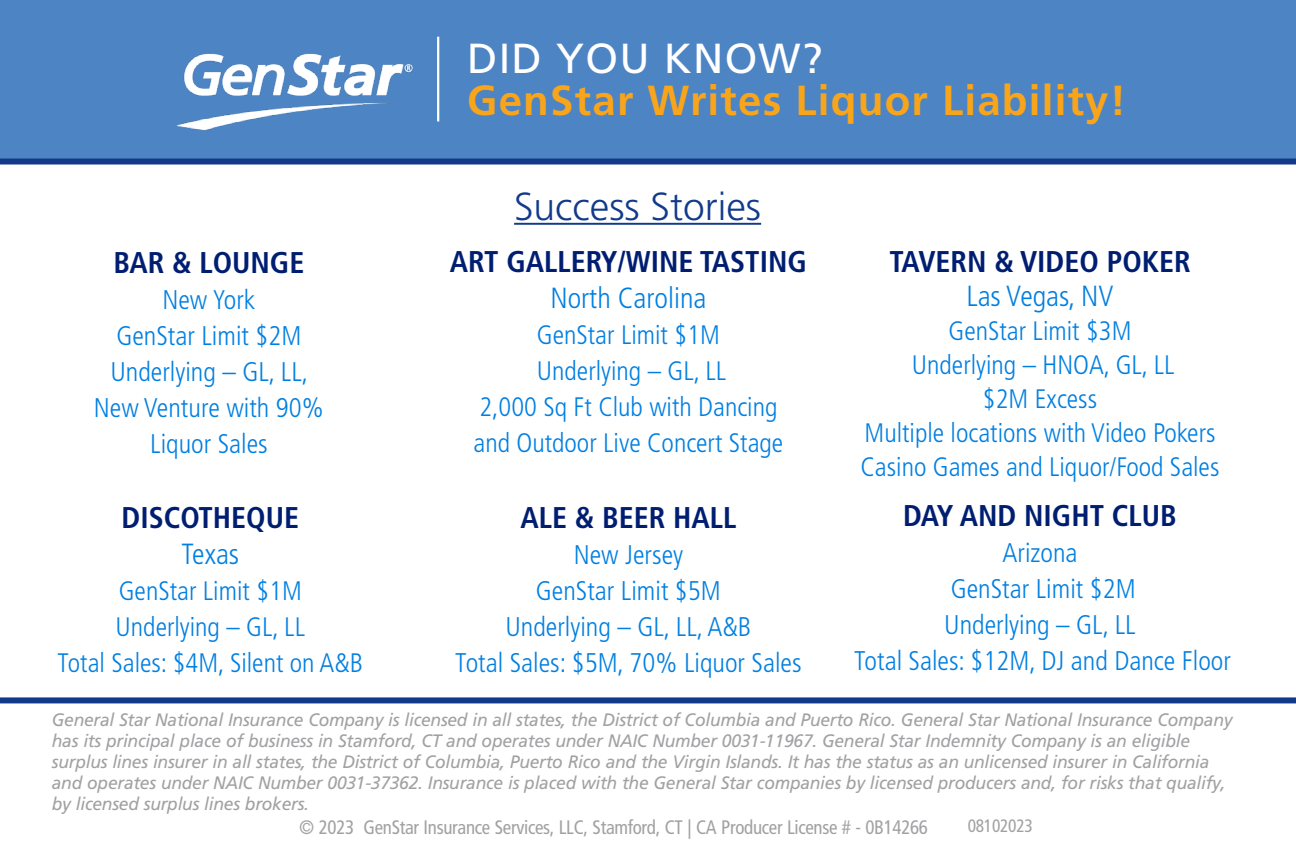
<style>
.page{position:relative;width:1296px;height:864px;background:#fff}
.page>*{position:absolute;margin:0;border:0;box-sizing:border-box;transform-origin:0 0}
.Heading_1{font:700 42px/42px "Frutiger LT Std";letter-spacing:.03em;color:#f9a51b}
.Sweet_Spots_Bullets{font:300 39px "Frutiger LT Std";color:#123a8a}
.Heading_2{font:700 condensed 30px "Frutiger LT Std";color:#001e71}
.Success_Text{font:300 condensed 29.1px "Frutiger LT Std";color:#007fe1}
.Heading_2-2{font:300 condensed 29.1px "Frutiger LT Std";color:#007fe1}
.Success_Text-2{font:300 condensed 27px/36px "Frutiger LT Std";color:#007fe1;text-align:center}
.Success_Text-3{font:300 condensed 26.7px/33.9px "Frutiger LT Std";color:#007fe1;text-align:center}
.Heading_2-3{font:300 condensed 26.7px/36px "Frutiger LT Std";color:#007fe1;text-align:center}
.t1{font:condensed 19.5px "Frutiger LT Std";letter-spacing:-.015em;color:#a2a0a3}
.t2{font:italic 18px/21px "Frutiger LT Std";letter-spacing:-.015em;color:#a2a0a3}
.t3{font:condensed 18px "Frutiger LT Std";letter-spacing:-.015em;color:#a2a0a3}
.s1{font-weight:400;color:#fff}
</style>
<div class="page">
<div style="left:0;top:0;width:1296px;height:160px;background:#4d84c4"></div>
<div style="left:0;top:697px;width:1296px;height:6px;background:#123a8a"></div>
<div style="left:0;top:159px;width:1296px;height:6px;background:#123a8a"></div>
<hr style="left:514px;top:223px;width:247px;height:2px;background:#123a8a">
<img style="left:173px;top:36px;width:270px;height:123px">
<hr style="left:437px;top:37px;width:2px;height:84px;background:#fff">
<p class="Heading_1" style="left:467px;top:38px;width:661px"><span class="s1">DID YOU KNOW?<br></span>GenStar Writes Liquor Liability!</p>
<p class="Heading_2" style="left:113px;top:245px;width:192px">BAR &amp; LOUNGE</p>
<p class="Success_Text-2" style="left:94px;top:282px;width:231px">New York<br>GenStar Limit $2M<br>Underlying – GL, LL,<br>New Venture with 90%<br>Liquor Sales</p>
<p class="Sweet_Spots_Bullets" style="left:514px;top:184px;width:248px">Success Stories</p>
<p class="Heading_2" style="left:450px;top:244px;width:359px">ART GALLERY/WINE TASTING</p>
<p class="Heading_2-2" style="left:550px;top:282px;width:158px">North Carolina</p>
<p class="Heading_2-3" style="left:473px;top:317px;width:311px">GenStar Limit $1M<br>Underlying – GL, LL<br>2,000 Sq Ft Club with Dancing and Outdoor Live Concert Stage</p>
<p class="Heading_2" style="left:889px;top:244px;width:303px">TAVERN &amp; VIDEO POKER</p>
<p class="Success_Text" style="left:966px;top:280px;width:149px">Las Vegas, NV</p>
<p class="Success_Text-3" style="left:861px;top:314px;width:360px">GenStar Limit $3M<br>Underlying – HNOA, GL, LL<br>$2M Excess<br>Multiple locations with Video Pokers<br>Casino Games and Liquor/Food Sales</p>
<p class="Heading_2" style="left:903px;top:498px;width:275px">DAY AND NIGHT CLUB</p>
<p class="Success_Text-2" style="left:854px;top:535px;width:378px">Arizona<br>GenStar Limit $2M<br>Underlying – GL, LL<br>Total Sales: $12M, DJ and Dance Floor</p>
<p class="t2" style="left:52px;top:709px;width:1182px">General Star National Insurance Company is licensed in all states, the District of Columbia and Puerto Rico. General Star National Insurance Company has its principal place of business in Stamford, CT and operates under NAIC Number 0031-11967. General Star Indemnity Company is an eligible surplus lines insurer in all states, the District of Columbia, Puerto Rico and the Virgin Islands. It has the status as an unlicensed insurer in California and operates under NAIC Number 0031-37362. Insurance is placed with the General Star companies by licensed producers and, for risks that qualify, by licensed surplus lines brokers.</p>
<p class="t1" style="left:299px;top:816px;width:630px">© 2023 GenStar Insurance Services, LLC, Stamford, CT | CA Producer License # - 0B14266</p>
<p class="Heading_2" style="left:122px;top:500px;width:179px">DISCOTHEQUE</p>
<p class="Success_Text" style="left:181px;top:538px;width:59px">Texas</p>
<p class="Success_Text-3" style="left:57px;top:573px;width:307px;line-height:36px">GenStar Limit $1M<br>Underlying – GL, LL<br>Total Sales: $4M, Silent on A&amp;B</p>
<p class="Heading_2" style="left:520px;top:500px;width:218px">ALE &amp; BEER HALL</p>
<p class="Success_Text-2" style="left:455px;top:537px;width:348px">New Jersey<br>GenStar Limit $5M<br>Underlying – GL, LL, A&amp;B<br>Total Sales: $5M, 70% Liquor Sales</p>
<p class="t3" style="left:968px;top:815px;width:67px">08102023</p>
</div>
